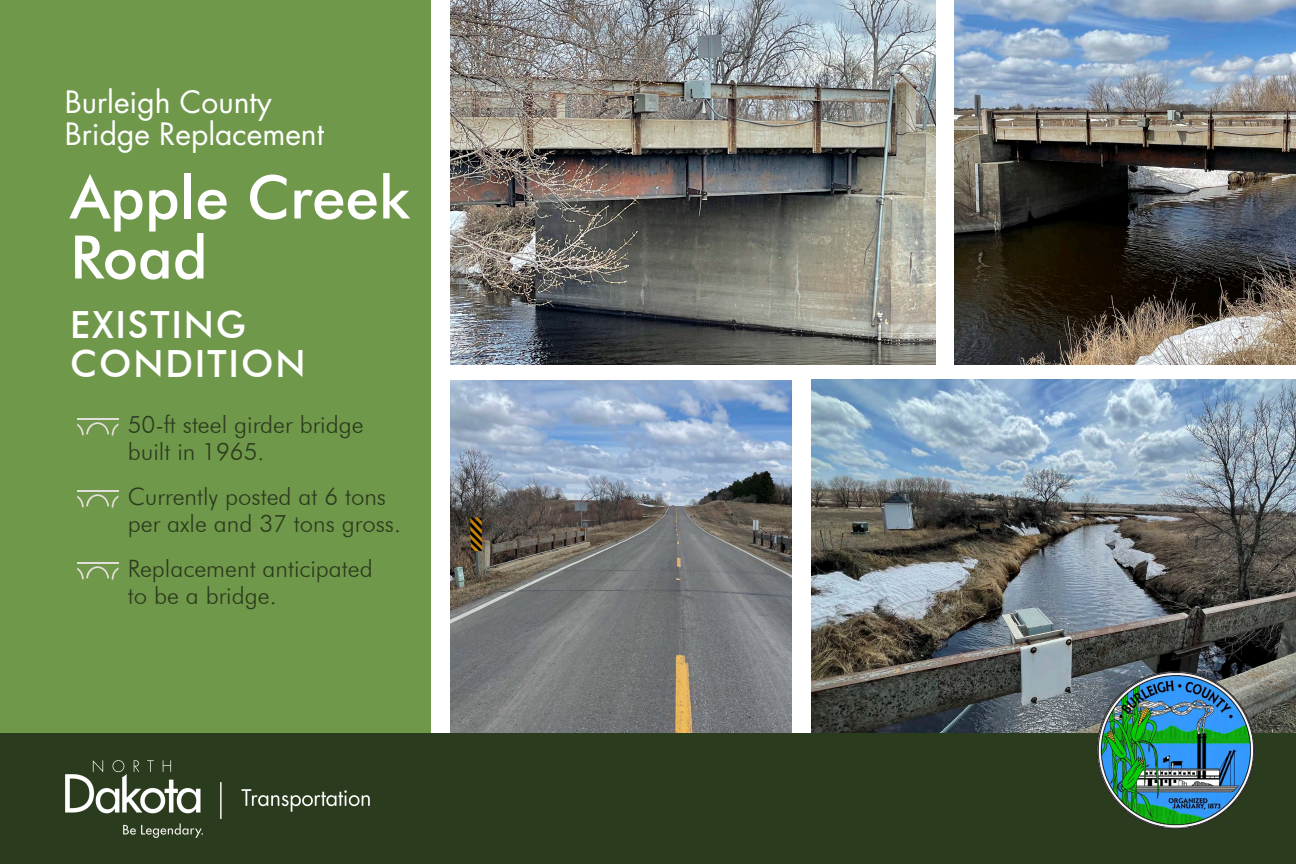
<style>
.page{position:relative;width:1296px;height:864px;background:#fff}
.page>*{position:absolute;margin:0;border:0;box-sizing:border-box;transform-origin:0 0}
.t1{font:500 60px/60px "Futura BT";color:#fff}
.t2{font:500 37.5px/38.5px "Futura BT";letter-spacing:.05em;color:#fff}
.t3{font:30px/32.5px "Futura Std";color:#fff}
.t4{font:300 24px/27px "Futura BT";color:#2b3b1d}
</style>
<div class="page">
<div style="left:0;top:0;width:430px;height:734px;background:#70984b"></div>
<img style="left:450px;top:380px;width:342px;height:354px">
<img style="left:812px;top:380px;width:484px;height:354px">
<div style="left:0;top:734px;width:1296px;height:130px;background:#2b3b1d"></div>
<img style="left:66px;top:761px;width:303px;height:76px">
<img style="left:1097px;top:671px;width:157px;height:156px">
<img style="left:954px;top:0;width:342px;height:364px">
<img style="left:450px;top:0;width:486px;height:364px">
<hr style="left:77px;top:418px;width:42px;height:2px;background:#e3dfda">
<svg style="left:77px;top:422px;width:42px;height:14px"></svg>
<hr style="left:77px;top:490px;width:42px;height:2px;background:#e3dfda">
<svg style="left:77px;top:494px;width:42px;height:14px"></svg>
<hr style="left:77px;top:562px;width:42px;height:2px;background:#e3dfda">
<svg style="left:77px;top:566px;width:42px;height:14px"></svg>
<p class="t3" style="left:65px;top:86px;width:261px">Burleigh County<br>Bridge Replacement</p>
<p class="t1" style="left:70px;top:167px;width:341px">Apple Creek<br>Road</p>
<p class="t2" style="left:70px;top:306px;width:237px">EXISTING<br>CONDITION</p>
<p class="t4" style="left:128px;top:411px;width:237px">50-ft steel girder bridge built in 1965.</p>
<p class="t4" style="left:128px;top:483px;width:275px">Currently posted at 6 tons per axle and 37 tons gross.</p>
<p class="t4" style="left:128px;top:555px;width:247px">Replacement anticipated to be a bridge.</p>
</div>
